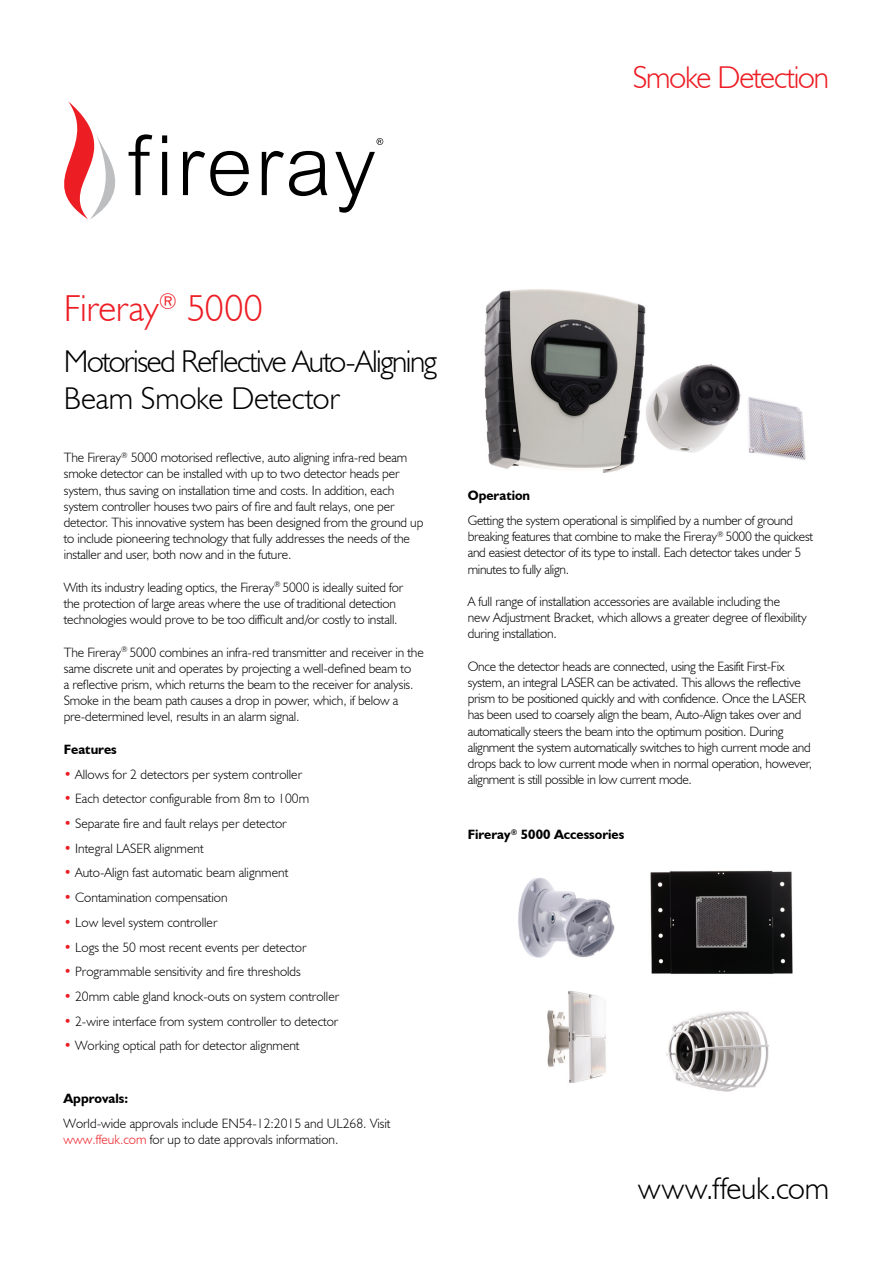
<style>
.page{position:relative;width:893px;height:1263px;background:#fff}
.page>*{position:absolute;margin:0;border:0;box-sizing:border-box;transform-origin:0 0}
.t1{font:300 37.5px "Humanist 521 BT";letter-spacing:-.01em;color:#ed1d24}
.t2{font:300 31.5px/37.8px "Humanist 521 BT";letter-spacing:-.025em;color:#000}
.t3{font:300 31.5px "Humanist 521 BT";letter-spacing:-.035em;color:#ed1d24}
.t4{font:300 31.5px "Humanist 521 BT";letter-spacing:-.005em;color:#000}
.t5{font:300 13.5px/16.2px "Humanist 521 BT";letter-spacing:-.01em;color:#000}
.t6{font:700 13.5px "Humanist 521 BT";color:#000}
.s1{color:#ed1d24}
</style>
<div class="page">
<svg style="left:64px;top:101px;width:319px;height:118px"></svg>
<img style="left:484px;top:289px;width:322px;height:184px">
<img style="left:518px;top:878px;width:97px;height:80px">
<img style="left:650px;top:870px;width:143px;height:104px">
<img style="left:547px;top:991px;width:59px;height:92px">
<img style="left:666px;top:1011px;width:103px;height:81px">
<h2 class="t3" style="left:633px;top:58px;width:198px">Smoke Detection</h2>
<h1 class="t1" style="left:64px;top:285px;width:201px">Fireray<sup>®</sup> 5000</h1>
<h2 class="t2" style="left:64px;top:341px;width:375px">Motorised Reflective Auto-Aligning<br>Beam Smoke Detector</h2>
<p class="t5" style="left:64px;top:449px;width:361px">The Fireray<sup>®</sup> 5000 motorised reflective, auto aligning infra-red beam smoke detector can be installed with up to two detector heads per system, thus saving on installation time and costs. In addition, each system controller houses two pairs of fire and fault relays, one per detector. This innovative system has been designed from the ground up to include pioneering technology that fully addresses the needs of the installer and user, both now and in the future.</p>
<p class="t5" style="left:64px;top:579px;width:341px">With its industry leading optics, the Fireray<sup>®</sup> 5000 is ideally suited for the protection of large areas where the use of traditional detection technologies would prove to be too difficult and/or costly to install.</p>
<p class="t5" style="left:64px;top:644px;width:361px">The Fireray<sup>®</sup> 5000 combines an infra-red transmitter and receiver in the same discrete unit and operates by projecting a well-defined beam to<br>a reflective prism, which returns the beam to the receiver for analysis.<br>Smoke in the beam path causes a drop in power, which, if below a pre-determined level, results in an alarm signal.</p>
<p class="t6" style="left:64px;top:741px;width:55px">Features</p>
<p class="t5" style="left:64px;top:766px;width:240px"><span class="s1">•</span> Allows for 2 detectors per system controller</p>
<p class="t5" style="left:64px;top:790px;width:247px"><span class="s1">•</span> Each detector configurable from 8m to 100m</p>
<p class="t5" style="left:64px;top:815px;width:224px"><span class="s1">•</span> Separate fire and fault relays per detector</p>
<p class="t5" style="left:64px;top:840px;width:141px"><span class="s1">•</span> Integral LASER alignment</p>
<p class="t5" style="left:64px;top:864px;width:226px"><span class="s1">•</span> Auto-Align fast automatic beam alignment</p>
<p class="t5" style="left:64px;top:889px;width:165px"><span class="s1">•</span> Contamination compensation</p>
<p class="t5" style="left:64px;top:914px;width:155px"><span class="s1">•</span> Low level system controller</p>
<p class="t5" style="left:64px;top:938px;width:244px"><span class="s1">•</span> Logs the 50 most recent events per detector</p>
<p class="t5" style="left:64px;top:963px;width:239px"><span class="s1">•</span> Programmable sensitivity and fire thresholds</p>
<p class="t5" style="left:64px;top:988px;width:277px"><span class="s1">•</span> 20mm cable gland knock-outs on system controller</p>
<p class="t5" style="left:64px;top:1013px;width:276px"><span class="s1">•</span> 2-wire interface from system controller to detector</p>
<p class="t5" style="left:64px;top:1037px;width:237px"><span class="s1">•</span> Working optical path for detector alignment</p>
<p class="t6" style="left:64px;top:1090px;width:66px">Approvals:</p>
<p class="t5" style="left:64px;top:1115px;width:328px">World-wide approvals include EN54-12:2015 and UL268. Visit <span class="s1">www.ffeuk.com</span> for up to date approvals information.</p>
<p class="t6" style="left:468px;top:487px;width:64px">Operation</p>
<p class="t5" style="left:468px;top:512px;width:347px">Getting the system operational is simplified by a number of ground breaking features that combine to make the Fireray<sup>®</sup> 5000 the quickest and easiest detector of its type to install. Each detector takes under 5 minutes to fully align.</p>
<p class="t5" style="left:468px;top:593px;width:340px">A full range of installation accessories are available including the<br>new Adjustment Bracket, which allows a greater degree of flexibility during installation.</p>
<p class="t5" style="left:468px;top:658px;width:346px">Once the detector heads are connected, using the Easifit First-Fix system, an integral LASER can be activated. This allows the reflective prism to be positioned quickly and with confidence. Once the LASER has been used to coarsely align the beam, Auto-Align takes over and automatically steers the beam into the optimum position. During alignment the system automatically switches to high current mode and drops back to low current mode when in normal operation, however, alignment is still possible in low current mode.</p>
<p class="t6" style="left:468px;top:826px;width:158px">Fireray<sup>®</sup> 5000 Accessories</p>
<h2 class="t4" style="left:638px;top:1169px;width:192px">www.ffeuk.com</h2>
</div>
